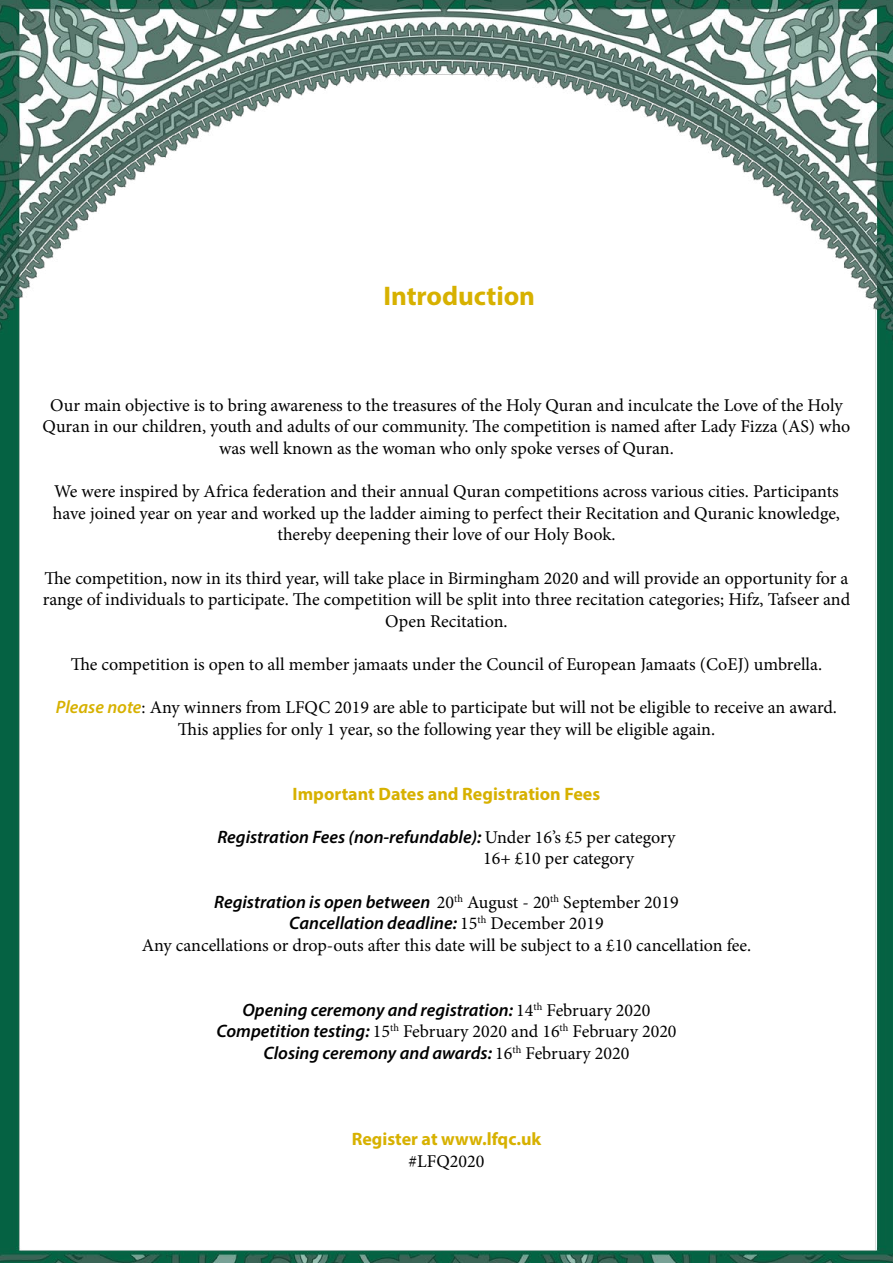
<style>
.page{position:relative;width:893px;height:1263px;background:#fff}
.page>*{position:absolute;margin:0;border:0;box-sizing:border-box;transform-origin:0 0}
.t1{font:700 27px "Myriad Pro";color:#d7b100}
.t2{font:18px/21.6px "Minion Pro";color:#000;text-align:center}
.t3{font:italic 600 18px/21.6px "Myriad Pro";color:#000;text-align:center}
.t4{font:700 18px "Myriad Pro";color:#d7b100}
.s1{font-family:"Myriad Pro";font-weight:600;font-style:italic;color:#d7b100}
.s2{font-family:"Minion Pro";font-weight:400;font-style:normal}
.s3{font-family:"Myriad Pro";font-weight:600;font-style:italic}
</style>
<div class="page">
<img style="left:0;top:0;width:893px;height:1263px">
<h1 class="t1" style="left:383px;top:278px;width:153px">Introduction</h1>
<p class="t2" style="left:43px;top:394px;width:809px">Our main objective is to bring awareness to the treasures of the Holy Quran and inculcate the Love of the Holy<br>Quran in our children, youth and adults of our community. The competition is named after Lady Fizza (AS) who was well known as the woman who only spoke verses of Quran.</p>
<p class="t2" style="left:53px;top:481px;width:788px">We were inspired by Africa federation and their annual Quran competitions across various cities. Participants have joined year on year and worked up the ladder aiming to perfect their Recitation and Quranic knowledge, thereby deepening their love of our Holy Book.</p>
<p class="t2" style="left:43px;top:567px;width:809px">The competition, now in its third year, will take place in Birmingham 2020 and will provide an opportunity for a range of individuals to participate. The competition will be split into three recitation categories; Hifz, Tafseer and<br>Open Recitation.</p>
<p class="t2" style="left:71px;top:653px;width:753px">The competition is open to all member jamaats under the Council of European Jamaats (CoEJ) umbrella.</p>
<p class="t2" style="left:56px;top:697px;width:783px"><span class="s1">Please note</span>: Any winners from LFQC 2019 are able to participate but will not be eligible to receive an award.<br>This applies for only 1 year, so the following year they will be eligible again.</p>
<p class="t4" style="left:293px;top:782px;width:309px">Important Dates and Registration Fees</p>
<p class="t3" style="left:217px;top:825px;width:460px">Registration Fees (non-refundable): <span class="s2">Under 16’s £5 per category</span></p>
<p class="t2" style="left:483px;top:848px;width:152px">16+ £10 per category</p>
<p class="t3" style="left:214px;top:890px;width:466px">Registration is open between <span class="s2">20</span><sup>th</sup> <span class="s2">August - 20</span><sup>th</sup> <span class="s2">September 2019<br></span>Cancellation deadline: <span class="s2">15</span><sup>th</sup> <span class="s2">December 2019</span></p>
<p class="t2" style="left:142px;top:934px;width:611px">Any cancellations or drop-outs after this date will be subject to a £10 cancellation fee.</p>
<p class="t3" style="left:242px;top:998px;width:410px">Opening ceremony and registration: <span class="s2">14</span><sup>th</sup> <span class="s2">February 2020</span></p>
<p class="t2" style="left:216px;top:1021px;width:462px"><span class="s3">Competition testing:</span> 15<sup>th</sup> February 2020 and 16<sup>th</sup> February 2020</p>
<p class="t3" style="left:263px;top:1041px;width:368px">Closing ceremony and awards: <span class="s2">16</span><sup>th</sup> <span class="s2">February 2020</span></p>
<p class="t4" style="left:352px;top:1127px;width:191px">Register at www.lfqc.uk</p>
<p class="t2" style="left:409px;top:1150px;width:77px">#LFQ2020</p>
</div>
